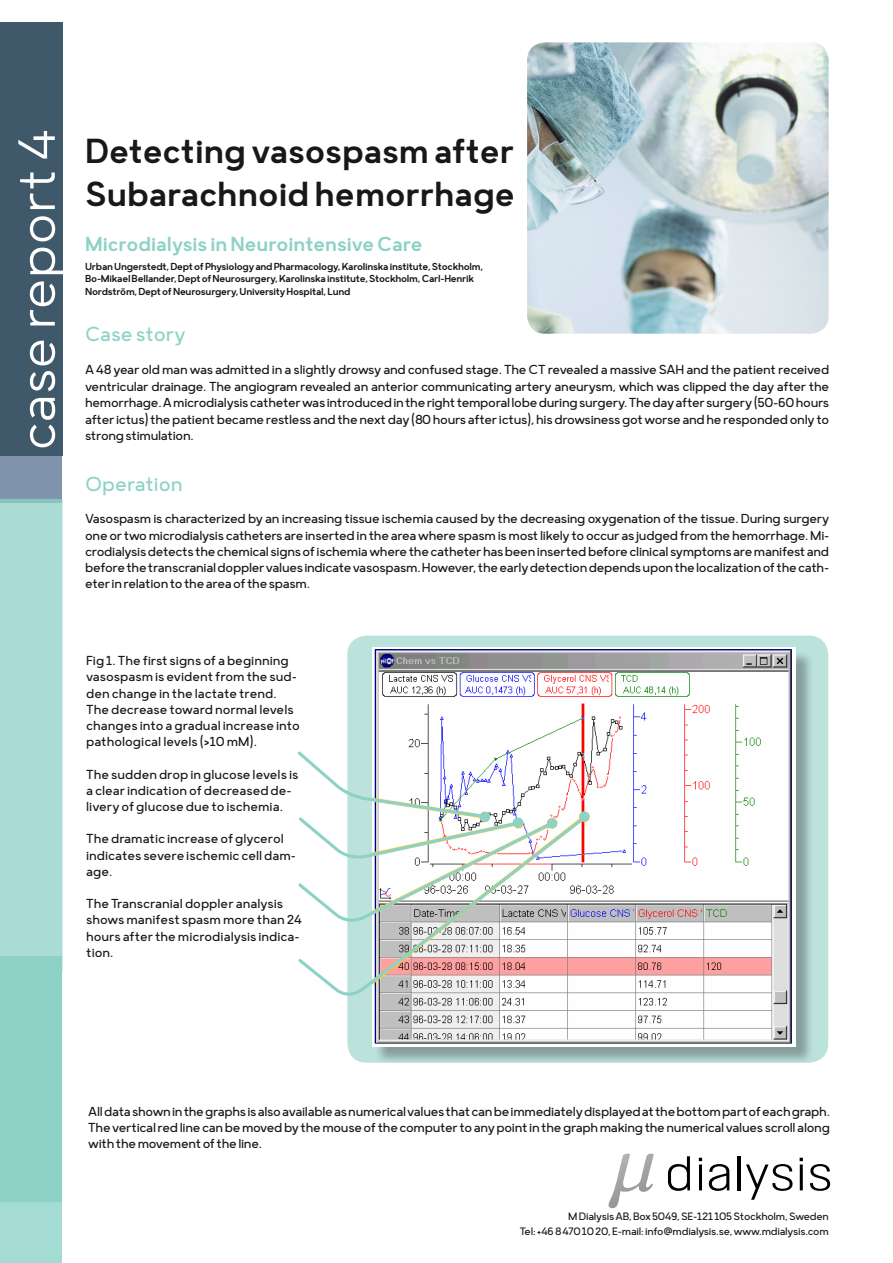
<style>
.page{position:relative;width:893px;height:1263px;background:#fff}
.page>*{position:absolute;margin:0;border:0;box-sizing:border-box;transform-origin:0 0}
.application_note{font:300 54px "Motiraw";color:#fff}
.Head{font:500 36px/43.2px "Motiraw";color:#181719}
.Title_study{font:500 21px "Motiraw";color:#8ed2c7}
.subhead{font:21px "Motiraw";color:#8ed2c7}
.body_text{font:13.5px/16.2px "Motiraw";color:#181719}
.address{font:11.1px "Motiraw";letter-spacing:-.02em;color:#181719}
.authors{font:500 10.5px "Motiraw";letter-spacing:-.02em;color:#181719}
</style>
<div class="page">
<div style="left:347px;top:636px;width:481px;height:427px;background:#bbe2db;border-radius:19px"></div>
<div style="left:374px;top:650px;width:440px;height:415px;background:#231f20;opacity:.35"></div>
<img style="left:372px;top:648px;width:423px;height:398px">
<img style="left:527px;top:42px;width:302px;height:292px">
<div style="left:0;top:446px;width:62px;height:57px;background:#8094ad"></div>
<div style="left:0;top:499px;width:62px;height:457px;background:#aaddd5"></div>
<div style="left:0;top:1202px;width:62px;height:61px;background:#a4dbd2"></div>
<div style="left:0;top:956px;width:62px;height:246px;background:#8ed2c7"></div>
<div style="left:0;top:23px;width:62px;height:433px;background:#3f596b"></div>
<svg style="left:298px;top:749px;width:254px;height:66px"></svg>
<div style="left:480px;top:812px;width:10px;height:10px;background:#8ed2c7;border-radius:50%"></div>
<svg style="left:298px;top:815px;width:289px;height:185px"></svg>
<div style="left:579px;top:811px;width:10px;height:11px;background:#8ed2c7;border-radius:50%"></div>
<svg style="left:608px;top:1153px;width:46px;height:56px"></svg>
<svg style="left:668px;top:1156px;width:22px;height:35px"></svg>
<hr style="left:699px;top:1164px;width:3px;height:26px;background:#000">
<svg style="left:709px;top:1164px;width:20px;height:27px"></svg>
<hr style="left:737px;top:1156px;width:3px;height:34px;background:#000">
<svg style="left:746px;top:1164px;width:46px;height:36px"></svg>
<hr style="left:800px;top:1164px;width:3px;height:26px;background:#000">
<svg style="left:810px;top:1164px;width:20px;height:27px"></svg>
<p class="application_note" style="left:3px;top:451px;width:323px;rotate:-90deg">case report 4</p>
<p class="Head" style="left:85px;top:128px;width:431px">Detecting vasospasm after<br>Subarachnoid hemorrhage</p>
<p class="Title_study" style="left:85px;top:231px;width:339px">Microdialysis in Neurointensive Care</p>
<p class="authors" style="left:85px;top:259px;width:400px">Urban Ungerstedt, Dept of Physiology and Pharmacology, Karolinska institute, Stockholm,</p>
<p class="authors" style="left:85px;top:272px;width:391px">Bo-Mikael Bellander, Dept of Neurosurgery, Karolinska institute, Stockholm, Carl-Henrik</p>
<p class="authors" style="left:85px;top:285px;width:267px">Nordström, Dept of Neurosurgery, University Hospital, Lund</p>
<p class="subhead" style="left:85px;top:321px;width:102px">Case story</p>
<p class="body_text" style="left:85px;top:361px;width:746px;text-align:justify">A 48 year old man was admitted in a slightly drowsy and confused stage. The CT revealed a massive SAH and the patient received ventricular drainage. The angiogram revealed an anterior communicating artery aneurysm, which was clipped the day after the hemorrhage. A microdialysis catheter was introduced in the right temporal lobe during surgery. The day after surgery (50-60 hours after ictus) the patient became restless and the next day (80 hours after ictus), his drowsiness got worse and he responded only to strong stimulation.</p>
<p class="subhead" style="left:85px;top:470px;width:99px">Operation</p>
<p class="body_text" style="left:85px;top:510px;width:746px;text-align:justify">Vasospasm is characterized by an increasing tissue ischemia caused by the decreasing oxygenation of the tissue. During surgery one or two microdialysis catheters are inserted in the area where spasm is most likely to occur as judged from the hemorrhage. Mi&shy;crodialysis detects the chemical signs of ischemia where the catheter has been inserted before clinical symptoms are manifest and before the transcranial doppler values indicate vasospasm. However, the early detection depends upon the localization of the cath&shy;eter in relation to the area of the spasm.</p>
<p class="body_text" style="left:86px;top:652px;width:215px">Fig 1. The first signs of a beginning vasospasm is evident from the sud&shy;den change in the lactate trend.<br>The decrease toward normal levels changes into a gradual increase into pathological levels (&gt;10 mM).</p>
<p class="body_text" style="left:86px;top:765px;width:214px">The sudden drop in glucose levels is a clear indication of decreased de&shy;livery of glucose due to ischemia.</p>
<p class="body_text" style="left:86px;top:830px;width:199px">The dramatic increase of glycerol</p>
<p class="body_text" style="left:86px;top:846px;width:211px">indicates severe ischemic cell dam&shy;age.</p>
<p class="body_text" style="left:86px;top:895px;width:217px">The Transcranial doppler analysis shows manifest spasm more than 24 hours after the microdialysis indica&shy;tion.</p>
<p class="body_text" style="left:88px;top:1103px;width:743px;text-align:justify">All data shown in the graphs is also available as numerical values that can be immediately displayed at the bottom part of each graph.<br>The vertical red line can be moved by the mouse of the computer to any point in the graph making the numerical values scroll along with the movement of the line.</p>
<p class="address" style="left:568px;top:1208px;width:262px">M Dialysis AB, Box 5049, SE-121 105 Stockholm, Sweden</p>
<p class="address" style="left:520px;top:1223px;width:310px">Tel: +46 8 470 10 20, E-mail: info@mdialysis.se, www.mdialysis.com</p>
</div>
